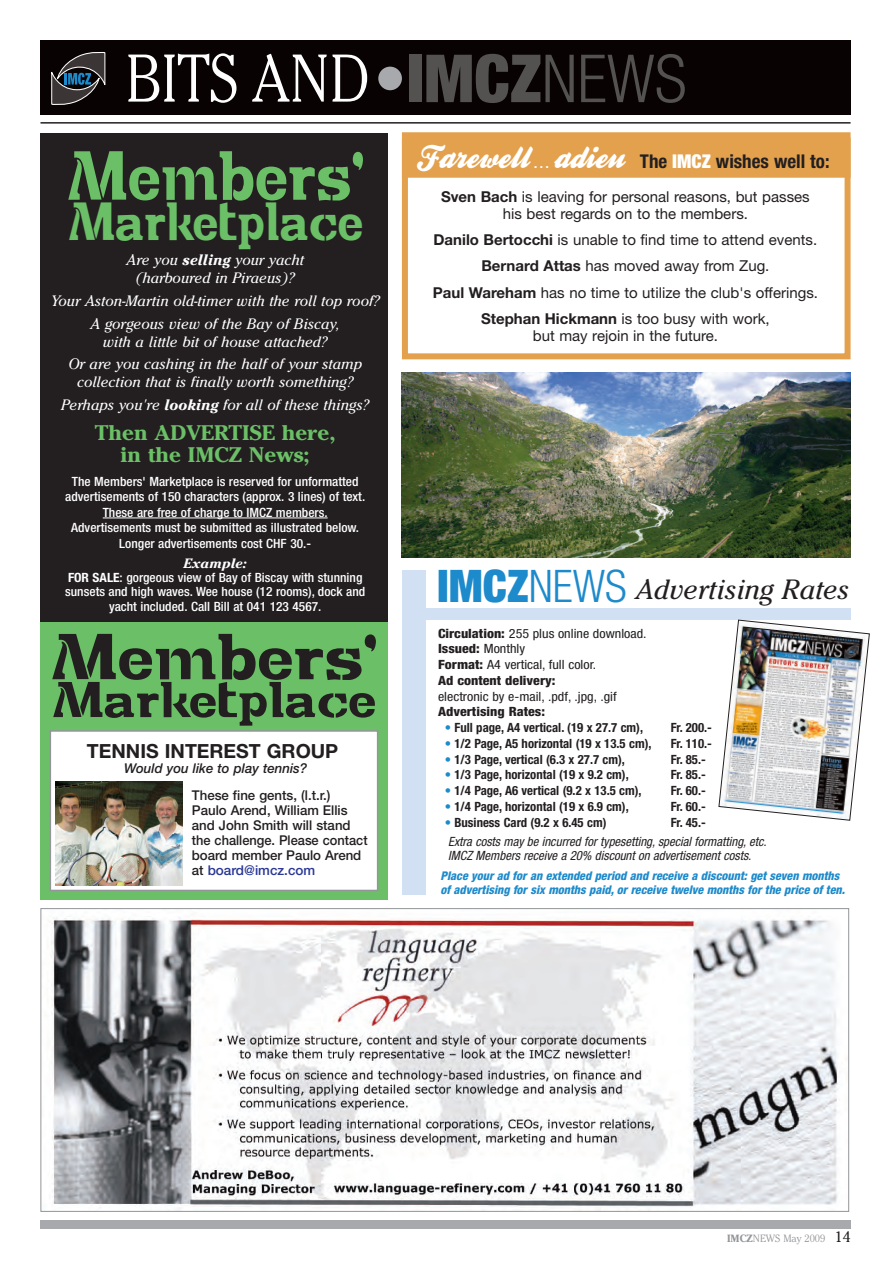
<style>
.page{position:relative;width:893px;height:1263px;background:#fff}
.page>*{position:absolute;margin:0;border:0;box-sizing:border-box;transform-origin:0 0}
.t1{font:300 66.9px "Cheltenham";color:#fff;scale:.87 1}
.t2{font:60px "Cute Crate Display S Si";color:#6bc067}
.t3{font:56.1px "Cute Crate Display S Si";color:#231f20;scale:1.18 1}
.t4{font:46.5px "Cute Crate Display S Si";color:#6bc067}
.t5{font:900 condensed 45px "Helvetica Neue";color:#1d8acb}
.t6{font:43.5px "Cute Crate Display S Si";color:#231f20;scale:1.18 1}
.t7{font:italic 27.75px "Cheltenham";color:#231f20}
.t8{font:700 21px/22.5px "Cheltenham";color:#6bc067;text-align:center;scale:1.05 1}
.t9{font:700 19.5px "Helvetica Neue";color:#231f20}
.t10{font:700 condensed 19.05px "Helvetica Neue";color:#231f20}
.t11{font:italic 15px/22.6px "Cheltenham";color:#fff;text-align:center}
.t12{font:15px/26.1px "Helvetica Neue";color:#231f20;text-align:center}
.t13{font:500 13.5px/15px "Helvetica Neue";color:#231f20}
.t14{font:italic 500 13.5px "Helvetica Neue";color:#231f20}
.t15{font:italic 700 13.5px "Cheltenham";color:#fff;scale:1.05 1}
.t16{font:500 condensed 12.75px/15.5px "Helvetica Neue";color:#fff;text-align:center;scale:1.05 1}
.t17{font:700 condensed 12.75px "Helvetica Neue";color:#231f20}
.t18{font:condensed 12.75px/15.8px "Helvetica Neue";color:#231f20;scale:1.1 1}
.t19{font:italic condensed 12.75px/14.7px "Helvetica Neue";color:#231f20}
.t20{font:800 condensed 12.75px "Helvetica Neue";color:#231f20;scale:1.1 1}
.t21{font:italic 800 condensed 12px/14.4px "Helvetica Neue";color:#1d8acb}
.t22{font:300 10.5px "Cheltenham";color:#939598}
.s1{font-family:"Helvetica Neue";font-weight:900;font-stretch:condensed;font-size:66.3px;color:#a8a9ad}
.s2{font-family:"Helvetica Neue";font-weight:900;font-stretch:condensed;font-size:66.3px;color:#545151}
.s3{font-family:"Helvetica Neue";font-stretch:condensed;font-size:66.3px;color:#545151}
.s4{font-weight:700}
.s5{color:#293795}
.s6{font-family:"Ballpark Weiner";font-weight:400;font-stretch:normal;font-size:33.15px;color:#fff}
.s7{font-weight:400;font-stretch:normal;font-size:17.4px;color:#fff}
.s8{font-weight:900;color:#fff}
.s9{font-weight:300}
.s10{font-weight:800}
.s11{color:#1d8acb}
.s12{font-weight:400;font-size:15px;color:#231f20}
</style>
<div class="page">
<div style="left:40px;top:615px;width:348px;height:284px;background:#6bc067"></div>
<img style="left:49px;top:914px;width:789px;height:294px">
<div style="left:423px;top:609px;width:427px;height:11px;background:#d1e0f2"></div>
<div style="left:40px;top:1220px;width:810px;height:8px;background:#a8a9ad"></div>
<div style="left:40px;top:41px;width:810px;height:74px;background:#080302"></div>
<svg style="left:51px;top:52px;width:54px;height:53px"></svg>
<hr style="left:40px;top:122px;width:810px;height:2px;background:#231f20">
<div style="left:40px;top:133px;width:348px;height:488px;background:#231f20"></div>
<hr style="left:103px;top:518px;width:44px;height:1px;background:#fff">
<svg style="left:147px;top:518px;width:18px;height:1px"></svg>
<hr style="left:165px;top:518px;width:35px;height:1px;background:#fff">
<svg style="left:200px;top:518px;width:17px;height:1px"></svg>
<hr style="left:217px;top:518px;width:111px;height:1px;background:#fff">
<div style="left:402px;top:570px;width:23px;height:325px;background:#d1e0f2"></div>
<div style="left:402px;top:138px;width:448px;height:221px;border:6px solid #e3a14d"></div>
<div style="left:405px;top:135px;width:443px;height:40px;background:#e3a14d"></div>
<div style="left:402px;top:132px;width:448px;height:46px;border:6px solid #e3a14d"></div>
<div style="left:50px;top:731px;width:328px;height:159px;background:#fff"></div>
<div style="left:50px;top:730px;width:328px;height:161px;border:2px solid #939598"></div>
<img style="left:718px;top:619px;width:152px;height:202px">
<img style="left:56px;top:782px;width:127px;height:103px">
<img style="left:402px;top:372px;width:448px;height:185px">
<h1 class="t1" style="left:126px;top:52px;width:646px">BITS AND <span class="s1">•</span><span class="s2">IMCZ</span><span class="s3">NEWS</span></h1>
<h2 class="t2" style="left:66px;top:152px;width:300px">Members'</h2>
<h3 class="t4" style="left:67px;top:203px;width:297px">Marketplace</h3>
<p class="t11" style="left:126px;top:252px;width:179px;line-height:18px">Are you <span class="s4">selling</span> your yacht (harboured in Piraeus)?</p>
<p class="t11" style="left:51px;top:291px;width:331px">Your Aston-Martin old-timer with the roll top roof?<br>A gorgeous view of the Bay of Biscay,</p>
<p class="t11" style="left:68px;top:332px;width:295px">with a little bit of house attached?<br>Or are you cashing in the half of your stamp</p>
<p class="t11" style="left:61px;top:372px;width:310px">collection that is finally worth something?<br>Perhaps you're <span class="s4">looking</span> for all of these things?</p>
<h3 class="t8" style="left:95px;top:423px;width:231px">Then ADVERTISE here, in the IMCZ News;</h3>
<p class="t16" style="left:65px;top:475px;width:287px">The Members' Marketplace is reserved for unformatted advertisements of 150 characters (approx. 3 lines) of text.<br>These are free of charge to IMCZ members.<br>Advertisements must be submitted as illustrated below.<br>Longer advertisements cost CHF 30.-</p>
<p class="t15" style="left:183px;top:558px;width:62px">Example:</p>
<p class="t16" style="left:65px;top:571px;width:287px;line-height:14.2px"><span class="s4">FOR SALE</span>: gorgeous view of Bay of Biscay with stunning sunsets and high waves. Wee house (12 rooms), dock and yacht included. Call Bill at 041 123 4567.</p>
<h3 class="t3" style="left:50px;top:634px;width:279px">Members'</h3>
<h3 class="t6" style="left:51px;top:682px;width:277px">Marketplace</h3>
<h3 class="t9" style="left:87px;top:739px;width:253px">TENNIS INTEREST GROUP</h3>
<p class="t14" style="left:124px;top:763px;width:185px">Would you like to play tennis?</p>
<p class="t13" style="left:192px;top:789px;width:177px">These fine gents, (l.t.r.)<br>Paulo Arend, William Ellis and John Smith will stand the challenge. Please contact board member Paulo Arend at <span class="s5">board@imcz.com</span></p>
<h3 class="t10" style="left:417px;top:155px;width:414px"><span class="s6">Farewell</span> <span class="s7">…</span> <span class="s6">adieu</span> The <span class="s8">IMCZ</span> wishes well to:</h3>
<p class="t12" style="left:441px;top:189px;width:370px;line-height:17.7px"><span class="s4">Sven Bach</span> is leaving for personal reasons, but passes his best regards on to the members.</p>
<p class="t12" style="left:433px;top:228px;width:387px"><span class="s4">Danilo Bertocchi</span> is unable to find time to attend events.<br><span class="s4">Bernard Attas</span> has moved away from Zug.<br><span class="s4">Paul Wareham</span> has no time to utilize the club's offerings.<br><span class="s4">Stephan Hickmann</span> is too busy with work,</p>
<p class="t12" style="left:533px;top:324px;width:187px">but may rejoin in the future.</p>
<h3 class="t5" style="left:437px;top:569px;width:191px">IMCZ<span class="s9">NEWS</span></h3>
<h3 class="t7" style="left:636px;top:579px;width:215px">Advertising Rates</h3>
<p class="t18" style="left:438px;top:626px;width:191px"><span class="s10">Circulation:</span> 255 plus online download.<br><span class="s10">Issued:</span> Monthly<br><span class="s10">Format:</span> A4 vertical, full color.<br><span class="s10">Ad content delivery:</span></p>
<p class="t18" style="left:438px;top:689px;width:164px">electronic by e-mail, .pdf, .jpg, .gif</p>
<p class="t20" style="left:438px;top:707px;width:99px">Advertising Rates:</p>
<p class="t17" style="left:445px;top:723px;width:200px"><span class="s11">•</span> Full page, A4 vertical. (19 x 27.7 cm),</p>
<p class="t17" style="left:671px;top:723px;width:43px">Fr. 200.-</p>
<p class="t17" style="left:445px;top:739px;width:208px"><span class="s11">•</span> 1/2 Page, A5 horizontal (19 x 13.5 cm),</p>
<p class="t17" style="left:671px;top:739px;width:43px">Fr. 110.-</p>
<p class="t17" style="left:445px;top:754px;width:182px"><span class="s11">•</span> 1/3 Page, vertical (6.3 x 27.7 cm),</p>
<p class="t17" style="left:671px;top:754px;width:37px">Fr. 85.-</p>
<p class="t17" style="left:445px;top:770px;width:186px"><span class="s11">•</span> 1/3 Page, horizontal (19 x 9.2 cm),</p>
<p class="t17" style="left:671px;top:770px;width:37px">Fr. 85.-</p>
<p class="t17" style="left:445px;top:786px;width:198px"><span class="s11">•</span> 1/4 Page, A6 vertical (9.2 x 13.5 cm),</p>
<p class="t17" style="left:671px;top:786px;width:37px">Fr. 60.-</p>
<p class="t17" style="left:445px;top:802px;width:186px"><span class="s11">•</span> 1/4 Page, horizontal (19 x 6.9 cm),</p>
<p class="t17" style="left:671px;top:802px;width:37px">Fr. 60.-</p>
<p class="t17" style="left:445px;top:817px;width:163px"><span class="s11">•</span> Business Card (9.2 x 6.45 cm)</p>
<p class="t17" style="left:671px;top:817px;width:37px">Fr. 45.-</p>
<p class="t19" style="left:448px;top:835px;width:320px">Extra costs may be incurred for typesetting, special formatting, etc.<br>IMCZ Members receive a 20% discount on advertisement costs.</p>
<p class="t21" style="left:440px;top:869px;width:406px">Place your ad for an extended period and receive a discount: get seven months of advertising for six months paid, or receive twelve months for the price of ten.</p>
<p class="t22" style="left:727px;top:1234px;width:125px"><span class="s4">IMCZ</span>NEWS May 2009 <span class="s12">14</span></p>
</div>
